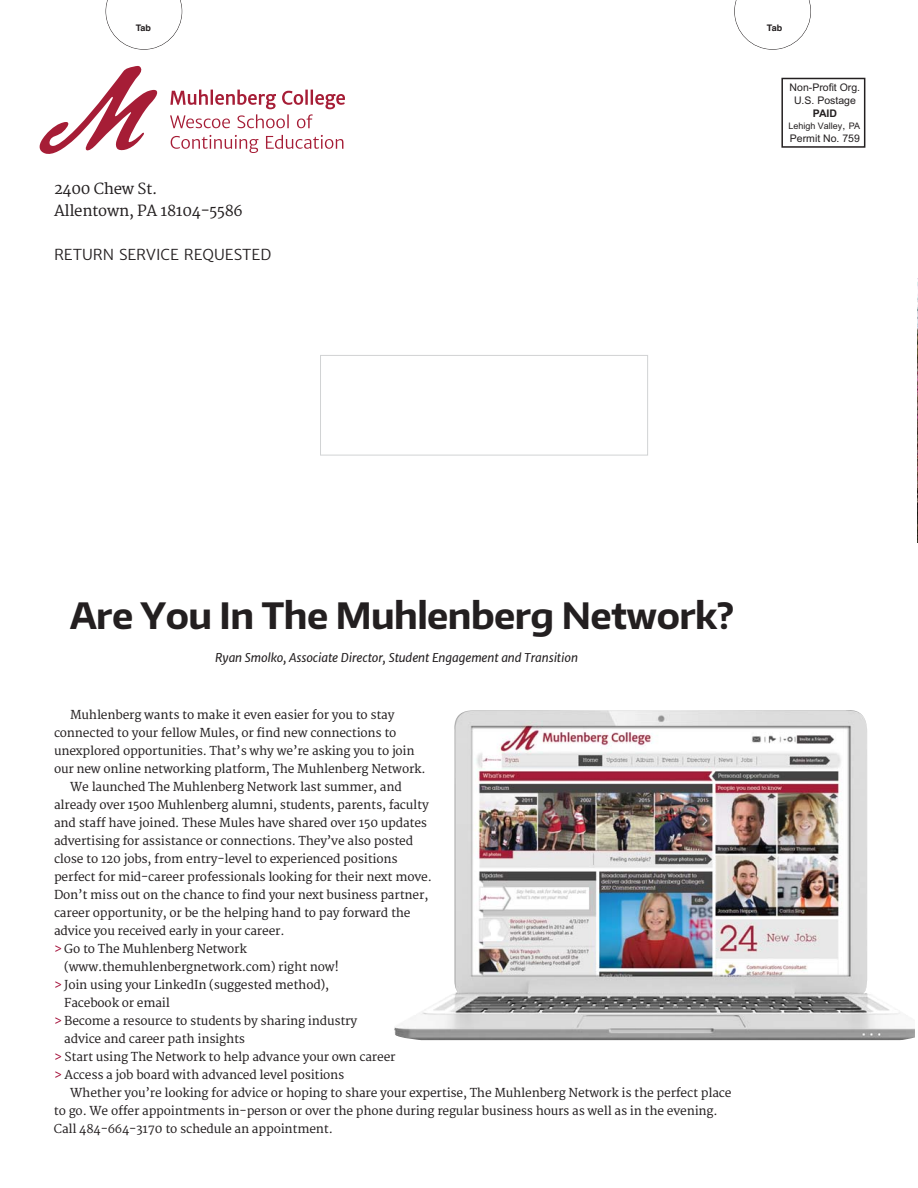
<style>
.page{position:relative;width:918px;height:1188px;background:#fff}
.page>*{position:absolute;margin:0;border:0;box-sizing:border-box;transform-origin:0 0}
.t1{font:700 36px "Encode Sans Normal";letter-spacing:-.015em;color:#231f20}
.t2{font:15px/22.5px "Merriweather";letter-spacing:-.02em;color:#231f20}
.t3{font:300 15px "Merriweather Sans";color:#231f20}
.t4{font:12px "Merriweather";letter-spacing:-.015em;color:#231f20}
.t5{font:italic 12px "Merriweather Sans";letter-spacing:-.01em;color:#231f20}
.t6{font:10.5px/12.6px "Arial";color:#231f20;text-align:center}
.t7{font:700 10.5px "Arial";color:#231f20}
.t8{font:9px "Arial";color:#231f20}
.t9{font:700 9px "Helvetica";letter-spacing:-.035em;color:#231f20}
.s1{font-size:10.5px}
.s2{color:#a20a35}
</style>
<div class="page">
<img style="left:394px;top:710px;width:521px;height:330px">
<svg style="left:40px;top:66px;width:305px;height:88px"></svg>
<div style="left:320px;top:355px;width:328px;height:100px;border:1px solid #d1d3d4"></div>
<svg style="left:106px;top:0;width:76px;height:50px"></svg>
<svg style="left:734px;top:0;width:77px;height:50px"></svg>
<div style="left:781px;top:78px;width:84px;height:70px;border:2px solid #231f20"></div>
<img style="left:917px;top:279px;width:1px;height:264px">
<p class="t9" style="left:136px;top:24px;width:17px">Tab</p>
<p class="t9" style="left:767px;top:24px;width:17px">Tab</p>
<p class="t2" style="left:54px;top:179px;width:190px">2400 Chew St.<br>Allentown, PA 18104-5586</p>
<p class="t3" style="left:54px;top:248px;width:219px">RETURN SERVICE REQUESTED</p>
<p class="t6" style="left:790px;top:81px;width:72px">Non-Profit Org.<br>U.S. Postage</p>
<p class="t7" style="left:813px;top:107px;width:26px">PAID</p>
<p class="t8" style="left:788px;top:121px;width:73px">Lehigh Valley<span class="s1">,</span> PA</p>
<p class="t6" style="left:790px;top:132px;width:72px">Permit No. 759</p>
<h1 class="t1" style="left:70px;top:599px;width:665px">Are You In The Muhlenberg Network?</h1>
<p class="t5" style="left:215px;top:652px;width:364px">Ryan Smolko, Associate Director, Student Engagement and Transition</p>
<p class="t4" style="left:70px;top:709px;width:326px">Muhlenberg wants to make it even easier for you to stay</p>
<p class="t4" style="left:54px;top:727px;width:344px">connected to your fellow Mules, or find new connections to</p>
<p class="t4" style="left:54px;top:745px;width:362px">unexplored opportunities. That’s why we’re asking you to join</p>
<p class="t4" style="left:54px;top:763px;width:373px">our new online networking platform, The Muhlenberg Network.</p>
<p class="t4" style="left:70px;top:781px;width:333px">We launched The Muhlenberg Network last summer, and</p>
<p class="t4" style="left:54px;top:799px;width:376px">already over 1500 Muhlenberg alumni, students, parents, faculty</p>
<p class="t4" style="left:54px;top:817px;width:375px">and staff have joined. These Mules have shared over 150 updates</p>
<p class="t4" style="left:54px;top:835px;width:361px">advertising for assistance or connections. They’ve also posted</p>
<p class="t4" style="left:54px;top:853px;width:345px">close to 120 jobs, from entry-level to experienced positions</p>
<p class="t4" style="left:54px;top:871px;width:379px">perfect for mid-career professionals looking for their next move.</p>
<p class="t4" style="left:54px;top:889px;width:376px">Don’t miss out on the chance to find your next business partner,</p>
<p class="t4" style="left:54px;top:907px;width:358px">career opportunity, or be the helping hand to pay forward the</p>
<p class="t4" style="left:54px;top:925px;width:232px">advice you received early in your career.</p>
<p class="t4" style="left:54px;top:943px;width:194px"><span class="s2">&gt;</span> Go to The Muhlenberg Network</p>
<p class="t4" style="left:64px;top:961px;width:276px">(www.themuhlenbergnetwork.com) right now!</p>
<p class="t4" style="left:54px;top:979px;width:277px"><span class="s2">&gt;</span> Join using your LinkedIn (suggested method),</p>
<p class="t4" style="left:64px;top:997px;width:107px">Facebook or email</p>
<p class="t4" style="left:54px;top:1015px;width:305px"><span class="s2">&gt;</span> Become a resource to students by sharing industry</p>
<p class="t4" style="left:64px;top:1033px;width:182px">advice and career path insights</p>
<p class="t4" style="left:54px;top:1051px;width:343px"><span class="s2">&gt;</span> Start using The Network to help advance your own career</p>
<p class="t4" style="left:54px;top:1069px;width:292px"><span class="s2">&gt;</span> Access a job board with advanced level positions</p>
<p class="t4" style="left:70px;top:1087px;width:663px">Whether you’re looking for advice or hoping to share your expertise, The Muhlenberg Network is the perfect place</p>
<p class="t4" style="left:54px;top:1105px;width:665px">to go. We offer appointments in-person or over the phone during regular business hours as well as in the evening.</p>
<p class="t4" style="left:54px;top:1123px;width:280px">Call 484-664-3170 to schedule an appointment.</p>
</div>
